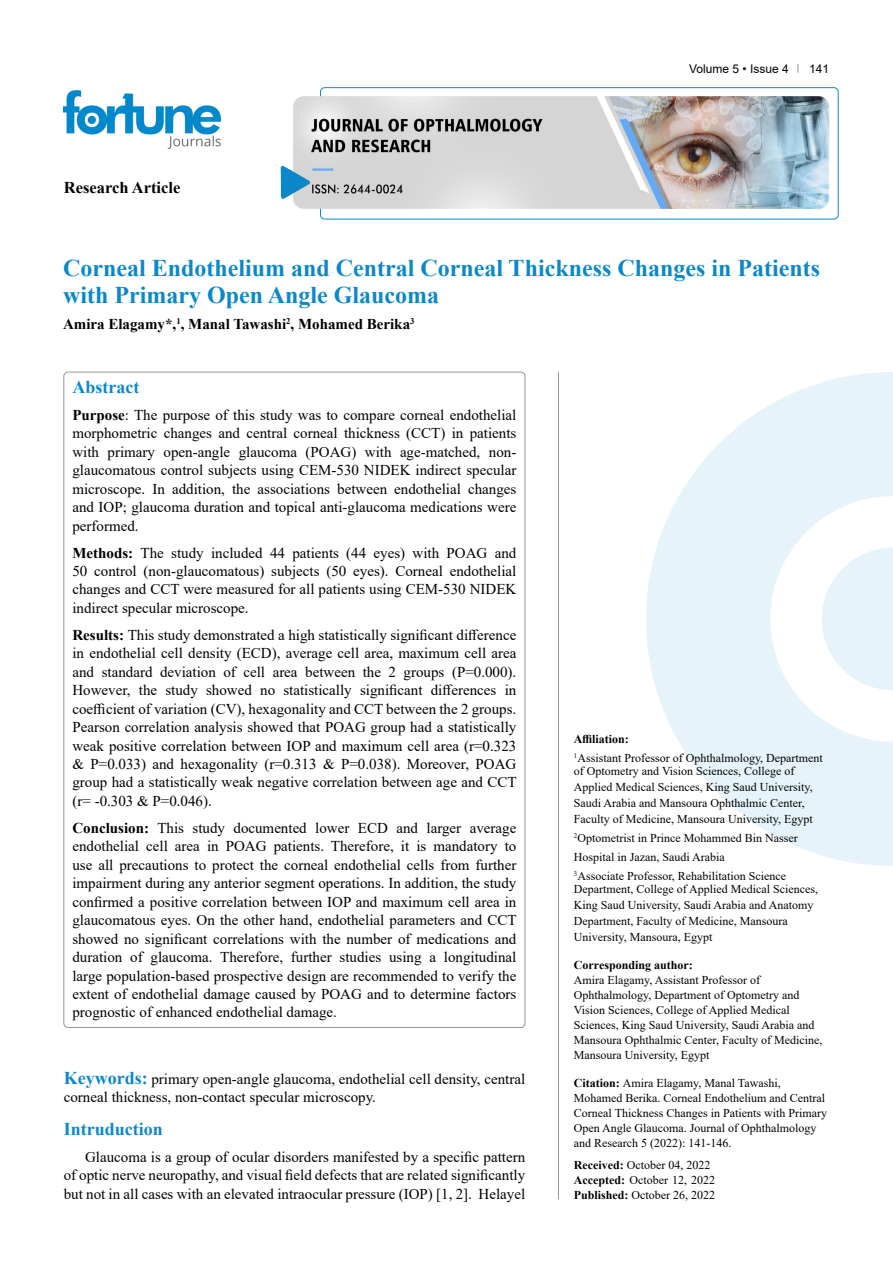
<style>
.page{position:relative;width:893px;height:1263px;background:#fff}
.page>*{position:absolute;margin:0;border:0;box-sizing:border-box;transform-origin:0 0}
.t1{font:700 24px/27px "Times New Roman";color:#0a88ca}
.t2{font:700 18px "Times New Roman";color:#0a88ca}
.t3{font:700 16.5px "Times New Roman";color:#000}
.t4{font:15px/18.5px "Times New Roman";color:#000;text-align:justify}
.t5{font:700 15px "Times New Roman";color:#000}
.t6{font:12px/15px "Times New Roman";color:#000}
.t7{font:700 12px "Times New Roman";color:#000}
.t8{font:12px "Arial";color:#000}
.s1{font-weight:700}
.s2{font-weight:700;font-size:18px;color:#0a88ca}
</style>
<div class="page">
<div style="left:320px;top:87px;width:518px;height:132px;border:1px solid #0a88ca;border-radius:4px"></div>
<img style="left:64px;top:90px;width:157px;height:59px">
<img style="left:293px;top:96px;width:536px;height:113px">
<svg style="left:281px;top:166px;width:29px;height:33px"></svg>
<svg style="left:646px;top:372px;width:247px;height:494px;fill:#e6f3fa"></svg>
<svg style="left:822px;top:548px;width:71px;height:142px"></svg>
<hr style="left:558px;top:372px;width:1px;height:827px;background:#939598">
<p class="t3" style="left:64px;top:175px;width:118px">Research Article</p>
<p class="t8" style="left:689px;top:60px;width:101px">Volume 5 • Issue 4</p>
<p class="t8" style="left:809px;top:60px;width:22px">141</p>
<h1 class="t1" style="left:63px;top:254px;width:758px">Corneal Endothelium and Central Corneal Thickness Changes in Patients with Primary Open Angle Glaucoma</h1>
<p class="t5" style="left:63px;top:314px;width:353px">Amira Elagamy*,<sup>1</sup>, Manal Tawashi<sup>2</sup>, Mohamed Berika<sup>3</sup></p>
<p class="t2" style="left:72px;top:374px;width:68px">Abstract</p>
<p class="t4" style="left:72px;top:405px;width:445px"><span class="s1">Purpose</span>: The purpose of this study was to compare corneal endothelial morphometric changes and central corneal thickness (CCT) in patients with primary open-angle glaucoma (POAG) with age-matched, non&shy;glaucomatous control subjects using CEM-530 NIDEK indirect specular microscope. In addition, the associations between endothelial changes and IOP; glaucoma duration and topical anti-glaucoma medications were performed.</p>
<p class="t4" style="left:72px;top:543px;width:445px"><span class="s1">Methods:</span> The study included 44 patients (44 eyes) with POAG and 50 control (non-glaucomatous) subjects (50 eyes). Corneal endothelial changes and CCT were measured for all patients using CEM-530 NIDEK indirect specular microscope.</p>
<p class="t4" style="left:72px;top:625px;width:446px"><span class="s1">Results:</span> This study demonstrated a high statistically significant difference in endothelial cell density (ECD), average cell area, maximum cell area and standard deviation of cell area between the 2 groups (P=0.000).<br>However, the study showed no statistically significant differences in coefficient of variation (CV), hexagonality and CCT between the 2 groups.<br>Pearson correlation analysis showed that POAG group had a statistically weak positive correlation between IOP and maximum cell area (r=0.323 &amp; P=0.033) and hexagonality (r=0.313 &amp; P=0.038). Moreover, POAG group had a statistically weak negative correlation between age and CCT (r= -0.303 &amp; P=0.046).</p>
<p class="t4" style="left:72px;top:818px;width:446px"><span class="s1">Conclusion:</span> This study documented lower ECD and larger average endothelial cell area in POAG patients. Therefore, it is mandatory to use all precautions to protect the corneal endothelial cells from further impairment during any anterior segment operations. In addition, the study confirmed a positive correlation between IOP and maximum cell area in glaucomatous eyes. On the other hand, endothelial parameters and CCT showed no significant correlations with the number of medications and duration of glaucoma. Therefore, further studies using a longitudinal large population-based prospective design are recommended to verify the extent of endothelial damage caused by POAG and to determine factors prognostic of enhanced endothelial damage.</p>
<p class="t4" style="left:64px;top:1069px;width:463px"><span class="s2">Keywords:</span> primary open-angle glaucoma, endothelial cell density, central corneal thickness, non-contact specular microscopy.</p>
<p class="t2" style="left:64px;top:1116px;width:101px">Intruduction</p>
<p class="t4" style="left:64px;top:1147px;width:463px;text-indent:21px">Glaucoma is a group of ocular disorders manifested by a specific pattern of optic nerve neuropathy, and visual field defects that are related significantly but not in all cases with an elevated intraocular pressure (IOP) [1, 2]. Helayel</p>
<p class="t6" style="left:574px;top:729px;width:251px;line-height:18.5px"><span class="s1">Affiliation:<br></span><sup>1</sup>Assistant Professor of Ophthalmology, Department</p>
<p class="t6" style="left:574px;top:763px;width:240px;line-height:16px">of Optometry and Vision Sciences, College of Applied Medical Sciences, King Saud University, Saudi Arabia and Mansoura Ophthalmic Center, Faculty of Medicine, Mansoura University, Egypt</p>
<p class="t6" style="left:574px;top:828px;width:225px;line-height:18.8px"><sup>2</sup>Optometrist in Prince Mohammed Bin Nasser<br>Hospital in Jazan, Saudi Arabia<br><sup>3</sup>Associate Professor, Rehabilitation Science</p>
<p class="t6" style="left:574px;top:881px;width:246px;line-height:16px">Department, College of Applied Medical Sciences, King Saud University, Saudi Arabia and Anatomy Department, Faculty of Medicine, Mansoura University, Mansoura, Egypt</p>
<p class="t7" style="left:574px;top:956px;width:121px">Corresponding author:</p>
<p class="t6" style="left:574px;top:972px;width:250px">Amira Elagamy, Assistant Professor of Ophthalmology, Department of Optometry and Vision Sciences, College of Applied Medical Sciences, King Saud University, Saudi Arabia and Mansoura Ophthalmic Center, Faculty of Medicine, Mansoura University, Egypt</p>
<p class="t6" style="left:574px;top:1075px;width:255px"><span class="s1">Citation:</span> Amira Elagamy, Manal Tawashi, Mohamed Berika. Corneal Endothelium and Central Corneal Thickness Changes in Patients with Primary Open Angle Glaucoma. Journal of Ophthalmology and Research 5 (2022): 141-146.</p>
<p class="t6" style="left:574px;top:1157px;width:143px"><span class="s1">Received:</span> October 04, 2022<br><span class="s1">Accepted:</span> October 12, 2022<br><span class="s1">Published:</span> October 26, 2022</p>
</div>
